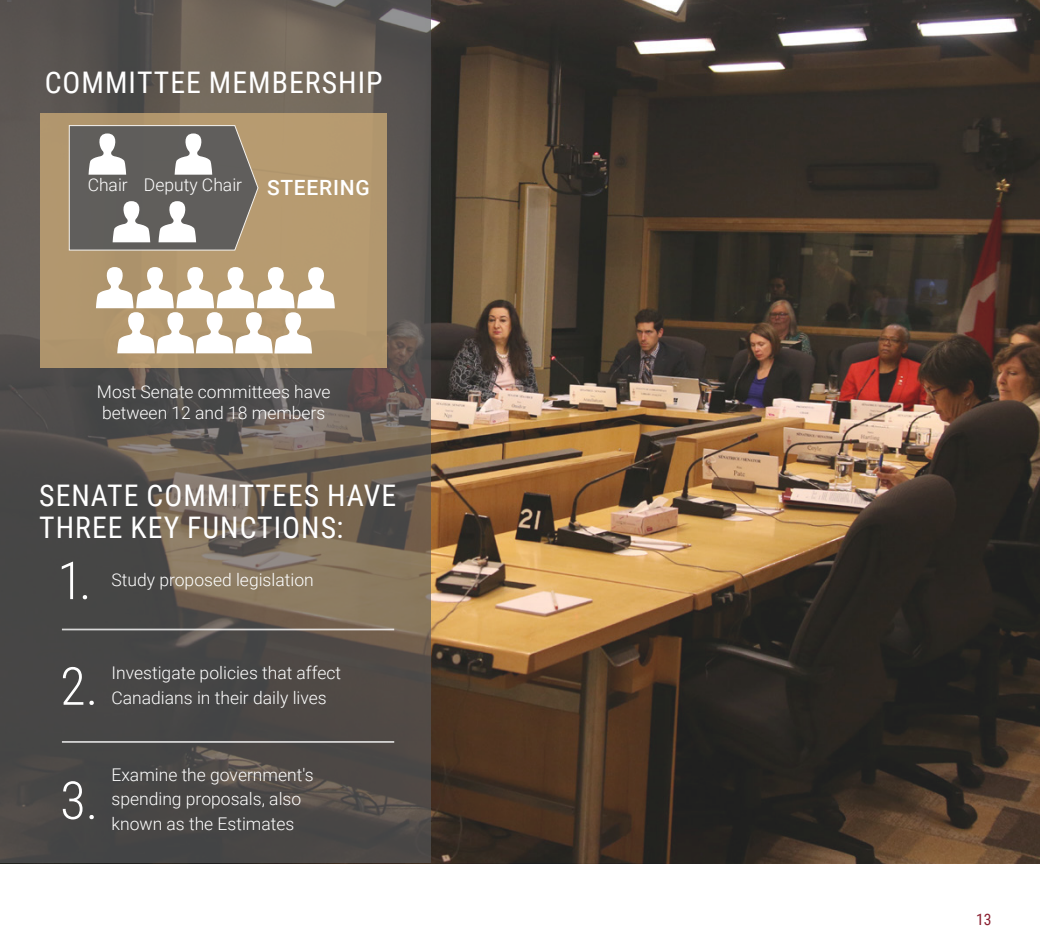
<style>
.page{position:relative;width:1040px;height:945px;background:#fff}
.page>*{position:absolute;margin:0;border:0;box-sizing:border-box;transform-origin:0 0}
.t1{font:300 52.5px/105.7px "Roboto Condensed";color:#fff}
.t2{font:29.75px/31.5px "Roboto Condensed";letter-spacing:.035em;color:#fff}
.t3{font:300 17.5px/24.5px "Roboto";color:#fff}
.t4{font:15.75px "Roboto Condensed";color:#8b2031}
.s1{font-weight:500;font-size:21px}
</style>
<div class="page">
<img style="left:0;top:0;width:1040px;height:863px">
<svg style="left:1px;top:0;width:430px;height:863px;background:#59534e"></svg>
<hr style="left:62px;top:629px;width:332px;height:1px;background:#fff">
<hr style="left:62px;top:741px;width:332px;height:2px;background:#fff">
<div style="left:40px;top:114px;width:347px;height:254px;background:#b59a70"></div>
<svg style="left:68px;top:125px;width:191px;height:126px;background:#817e79"></svg>
<svg style="left:96px;top:267px;width:239px;height:86px"></svg>
<h2 class="t2" style="left:45px;top:65px;width:339px">COMMITTEE MEMBERSHIP</h2>
<p class="t3" style="left:88px;top:172px;width:283px">Chair Deputy Chair <span class="s1">STEERING</span></p>
<p class="t3" style="left:97px;top:380px;width:235px;line-height:21px">Most Senate committees have between 12 and 18 members</p>
<h2 class="t2" style="left:39px;top:479px;width:358px">SENATE COMMITTEES HAVE<br>THREE KEY FUNCTIONS:</h2>
<p class="t3" style="left:111px;top:567px;width:204px">Study proposed legislation</p>
<h1 class="t1" style="left:57px;top:526px;width:42px">1.<br>2.</h1>
<p class="t3" style="left:111px;top:660px;width:231px">Investigate policies that affect<br>Canadians in their daily lives</p>
<h1 class="t1" style="left:60px;top:746px;width:40px">3.</h1>
<p class="t3" style="left:111px;top:761px;width:203px">Examine the government's spending proposals, also known as the Estimates</p>
<p class="t4" style="left:976px;top:908px;width:17px">13</p>
</div>
